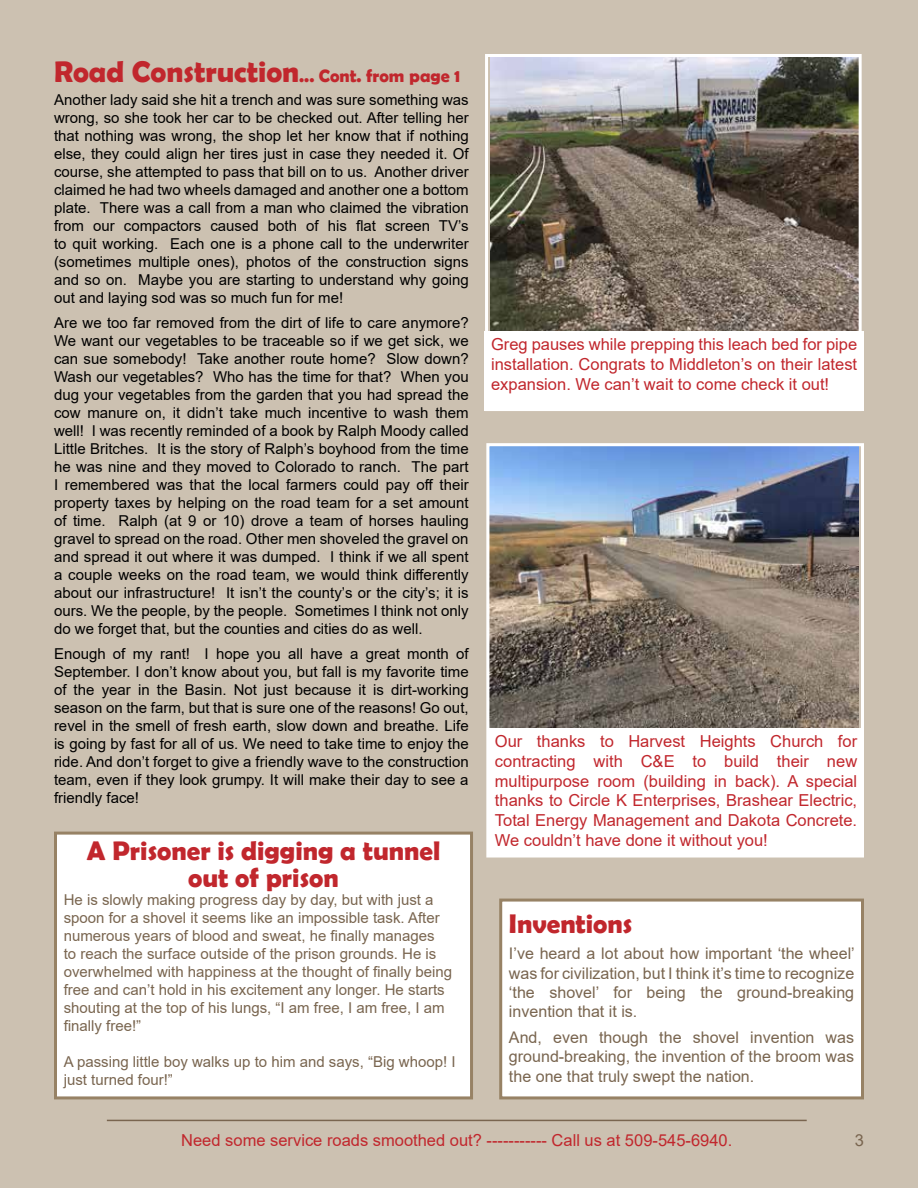
<style>
.page{position:relative;width:918px;height:1188px;background:#ccc1b1}
.page>*{position:absolute;margin:0;border:0;box-sizing:border-box;transform-origin:0 0}
.t1{font:700 27px/27px "Berlin Sans FB Demi";color:#c1272d;text-align:center}
.t2{font:700 18px "Berlin Sans FB Demi";color:#c1272d}
.t3{font:16.5px/19.8px "Arial";color:#c1272d;text-align:justify}
.t4{font:16.5px "Arial";color:#79654f}
.t5{font:16.05px/19.2px "Arial";color:#79654f;text-align:justify}
.t6{font:15px/18px "Arial";color:#000;text-align:justify}
.t7{font:15px/18px "Arial";color:#79654f}
.s1{font-size:30px}
</style>
<div class="page">
<hr style="left:107px;top:1120px;width:700px;height:1px;background:#79654f">
<img style="left:490px;top:58px;width:368px;height:273px">
<div style="left:485px;top:54px;width:377px;height:357px;border:3px solid #fff"></div>
<div style="left:484px;top:331px;width:380px;height:80px;background:#fff"></div>
<div style="left:501px;top:900px;width:361px;height:198px;background:#fff"></div>
<div style="left:499px;top:899px;width:365px;height:200px;border:3px solid #978265"></div>
<img style="left:490px;top:447px;width:369px;height:281px">
<div style="left:486px;top:443px;width:378px;height:415px;border:3px solid #fff"></div>
<div style="left:488px;top:728px;width:376px;height:129px;background:#fff"></div>
<div style="left:56px;top:833px;width:416px;height:265px;background:#fff"></div>
<div style="left:54px;top:832px;width:419px;height:267px;border:3px solid #978265"></div>
<p class="t2" style="left:54px;top:65px;width:408px"><span class="s1">Road Construction</span>... Cont. from page 1</p>
<p class="t6" style="left:54px;top:91px;width:416px">Another lady said she hit a trench and was sure something was wrong, so she took her car to be checked out. After telling her that nothing was wrong, the shop let her know that if nothing else, they could align her tires just in case they needed it. Of course, she attempted to pass that bill on to us. Another driver claimed he had two wheels damaged and another one a bottom plate. There was a call from a man who claimed the vibration from our compactors caused both of his flat screen TV’s to quit working. Each one is a phone call to the underwriter (sometimes multiple ones), photos of the construction signs and so on. Maybe you are starting to understand why going out and laying sod was so much fun for me!</p>
<p class="t6" style="left:54px;top:314px;width:416px">Are we too far removed from the dirt of life to care anymore?<br>We want our vegetables to be traceable so if we get sick, we can sue somebody! Take another route home? Slow down?<br>Wash our vegetables? Who has the time for that? When you dug your vegetables from the garden that you had spread the cow manure on, it didn’t take much incentive to wash them well! I was recently reminded of a book by Ralph Moody called Little Britches. It is the story of Ralph’s boyhood from the time he was nine and they moved to Colorado to ranch. The part I remembered was that the local farmers could pay off their property taxes by helping on the road team for a set amount of time. Ralph (at 9 or 10) drove a team of horses hauling gravel to spread on the road. Other men shoveled the gravel on and spread it out where it was dumped. I think if we all spent a couple weeks on the road team, we would think differently about our infrastructure! It isn’t the county’s or the city’s; it is ours. We the people, by the people. Sometimes I think not only do we forget that, but the counties and cities do as well.</p>
<p class="t6" style="left:54px;top:645px;width:416px">Enough of my rant! I hope you all have a great month of September. I don’t know about you, but fall is my favorite time of the year in the Basin. Not just because it is dirt-working season on the farm, but that is sure one of the reasons! Go out, revel in the smell of fresh earth, slow down and breathe. Life is going by fast for all of us. We need to take time to enjoy the ride. And don’t forget to give a friendly wave to the construction team, even if they look grumpy. It will make their day to see a friendly face!</p>
<h1 class="t1" style="left:87px;top:836px;width:355px">A Prisoner is digging a tunnel out of prison</h1>
<p class="t7" style="left:64px;top:890px;width:390px">He is slowly making progress day by day, but with just a spoon for a shovel it seems like an impossible task. After numerous years of blood and sweat, he finally manages<br>to reach the surface outside of the prison grounds. He is overwhelmed with happiness at the thought of finally being free and can’t hold in his excitement any longer. He starts shouting at the top of his lungs, “I am free, I am free, I am finally free!”</p>
<p class="t7" style="left:64px;top:1052px;width:393px">A passing little boy walks up to him and says, “Big whoop! I just turned four!”</p>
<p class="t3" style="left:491px;top:334px;width:368px">Greg pauses while prepping this leach bed for pipe installation. Congrats to Middleton’s on their latest expansion. We can’t wait to come check it out!</p>
<p class="t3" style="left:495px;top:731px;width:364px">Our thanks to Harvest Heights Church for contracting with C&amp;E to build their new multipurpose room (building in back). A special thanks to Circle K Enterprises, Brashear Electric, Total Energy Management and Dakota Concrete.<br>We couldn’t have done it without you!</p>
<h1 class="t1" style="left:509px;top:910px;width:125px">Inventions</h1>
<p class="t5" style="left:509px;top:944px;width:347px">I’ve heard a lot about how important ‘the wheel’ was for civilization, but I think it’s time to recognize ‘the shovel’ for being the ground-breaking invention that it is.</p>
<p class="t5" style="left:509px;top:1028px;width:347px">And, even though the shovel invention was ground-breaking, the invention of the broom was the one that truly swept the nation.</p>
<p class="t3" style="left:181px;top:1130px;width:553px">Need some service roads smoothed out? ----------- Call us at 509-545-6940.</p>
<p class="t4" style="left:855px;top:1129px;width:11px">3</p>
</div>
